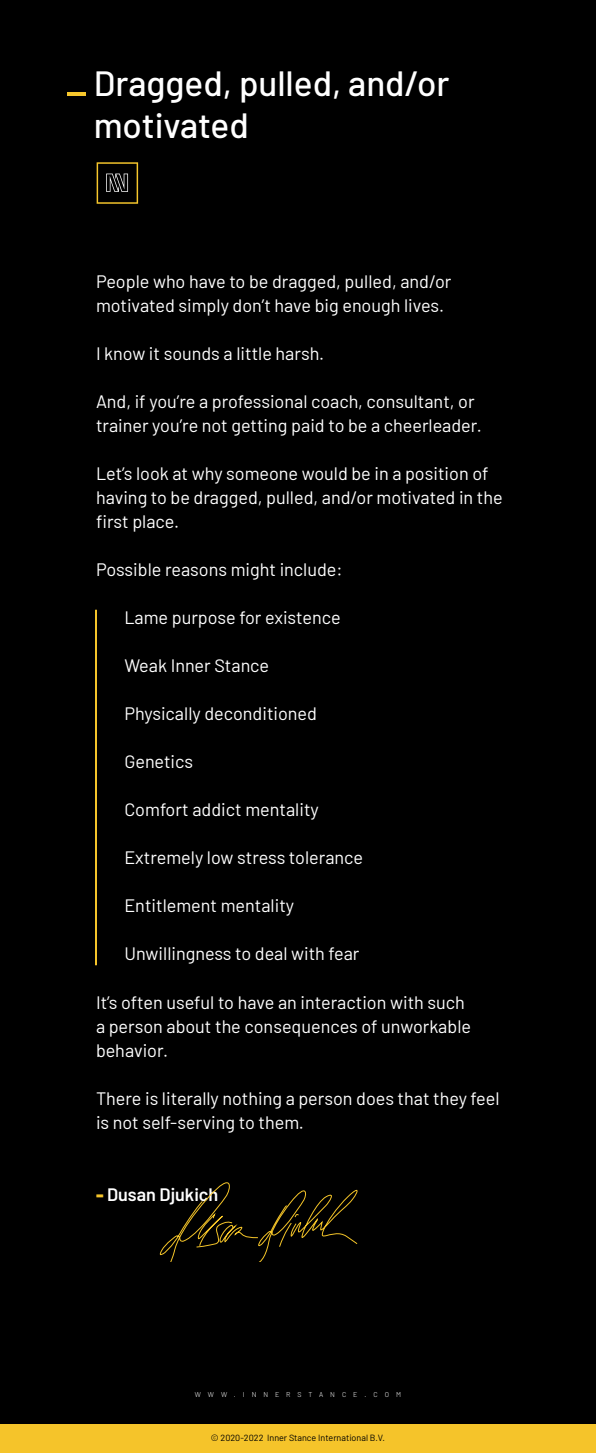
<style>
.page{position:relative;width:596px;height:1453px;background:#fff}
.page>*{position:absolute;margin:0;border:0;box-sizing:border-box;transform-origin:0 0}
.t1{font:500 35px/42px "Barlow";color:#fff}
.t2{font:18px/24px "Barlow";color:#fff}
.t3{font:600 18px "Barlow";color:#fff}
.t4{font:9px "Barlow";color:#000}
.t5{font:300 7px "Barlow";letter-spacing:1em;color:#fff}
.s1{font-weight:900;color:#f5c42a}
</style>
<div class="page">
<div style="left:0;top:0;width:595px;height:1452px;background:#000"></div>
<div style="left:0;top:1423px;width:595px;height:29px;background:#f5c42a"></div>
<hr style="left:67px;top:93px;width:19px;height:3px;background:#f7c72c">
<svg style="left:97px;top:162px;width:41px;height:42px"></svg>
<svg style="left:159px;top:1182px;width:198px;height:79px"></svg>
<hr style="left:95px;top:609px;width:2px;height:356px;background:#f5c42a">
<h1 class="t1" style="left:94px;top:60px;width:357px">Dragged, pulled, and/or motivated</h1>
<p class="t2" style="left:96px;top:268px;width:356px">People who have to be dragged, pulled, and/or motivated simply don’t have big enough lives.</p>
<p class="t2" style="left:96px;top:340px;width:229px">I know it sounds a little harsh.</p>
<p class="t2" style="left:96px;top:388px;width:387px">And, if you’re a professional coach, consultant, or trainer you’re not getting paid to be a cheerleader.</p>
<p class="t2" style="left:96px;top:460px;width:408px">Let’s look at why someone would be in a position of having to be dragged, pulled, and/or motivated in the first place.</p>
<p class="t2" style="left:96px;top:556px;width:248px">Possible reasons might include:</p>
<p class="t2" style="left:124px;top:604px;width:218px">Lame purpose for existence</p>
<p class="t2" style="left:124px;top:652px;width:146px">Weak Inner Stance</p>
<p class="t2" style="left:124px;top:700px;width:194px">Physically deconditioned</p>
<p class="t2" style="left:124px;top:748px;width:70px">Genetics</p>
<p class="t2" style="left:124px;top:796px;width:196px">Comfort addict mentality</p>
<p class="t2" style="left:124px;top:844px;width:240px">Extremely low stress tolerance</p>
<p class="t2" style="left:124px;top:892px;width:171px">Entitlement mentality</p>
<p class="t2" style="left:124px;top:940px;width:236px">Unwillingness to deal with fear</p>
<p class="t2" style="left:96px;top:988px;width:376px">It’s often useful to have an interaction with such a person about the consequences of unworkable behavior.</p>
<p class="t2" style="left:96px;top:1084px;width:405px">There is literally nothing a person does that they feel is not self-serving to them.</p>
<p class="t3" style="left:96px;top:1180px;width:124px"><span class="s1">-</span> Dusan Djukich</p>
<p class="t5" style="left:195px;top:1388px;width:208px">WWW.INNERSTANCE.COM</p>
<p class="t4" style="left:211px;top:1431px;width:175px">© 2020-2022 Inner Stance International B.V.</p>
</div>
